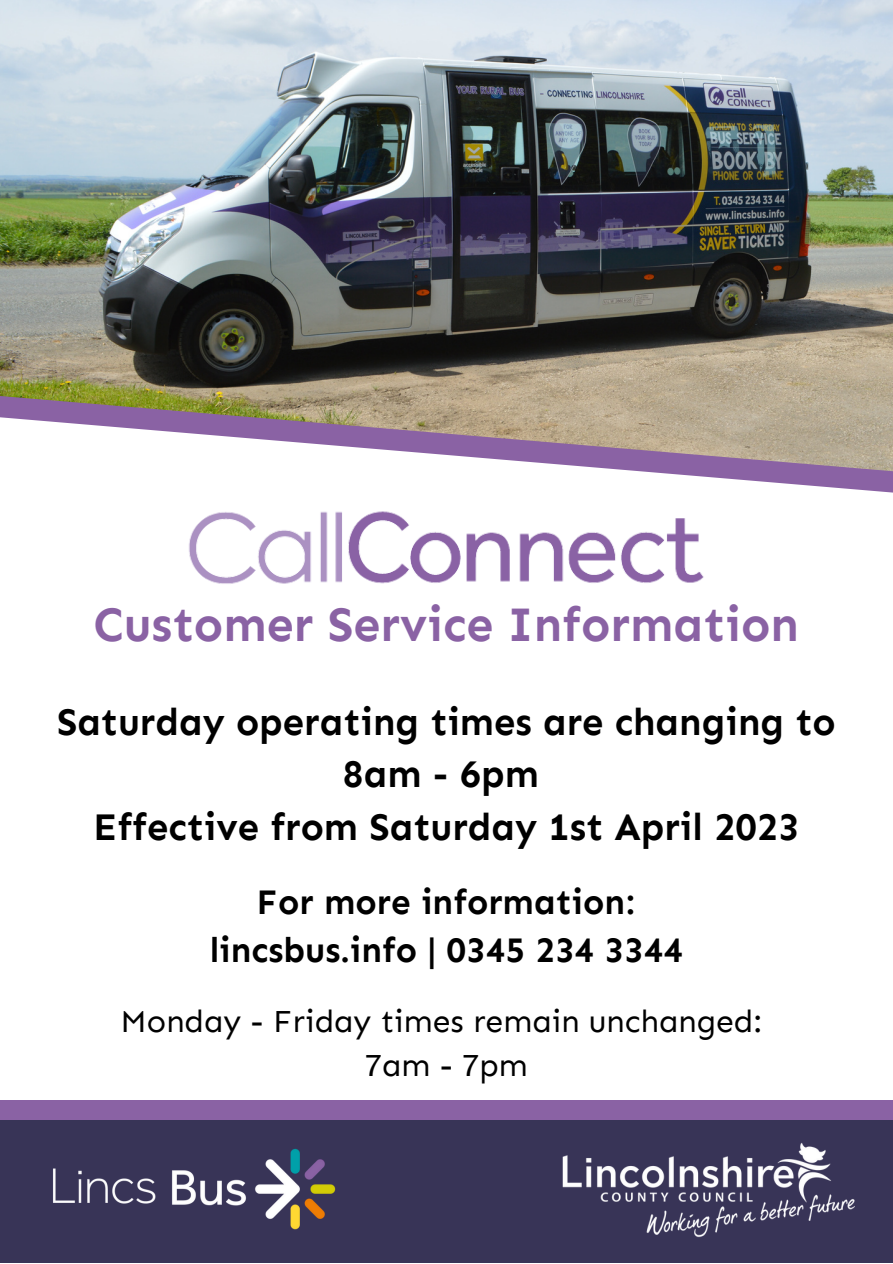
<style>
.page{position:relative;width:893px;height:1264px;background:#fff}
.page>*{position:absolute;margin:0;border:0;box-sizing:border-box;transform-origin:0 0}
.t1{font:700 48.15px "Sen";color:#8a62a4}
.t2{font:700 38.1px/52.7px "Sen";color:#000;text-align:center}
.t3{font:700 34.95px/48.3px "Sen";color:#000;text-align:center}
.t4{font:31.95px/43.8px "Sen";color:#000;text-align:center}
</style>
<div class="page">
<img style="left:0;top:0;width:892px;height:365px">
<svg style="left:0;top:365px;width:892px;height:22px;background:#8c826b"></svg>
<svg style="left:0;top:387px;width:892px;height:106px"></svg>
<div style="left:0;top:1099px;width:892px;height:163px;background:#8a62a4"></div>
<img style="left:42px;top:471px;width:807px;height:113px">
<div style="left:0;top:1119px;width:892px;height:143px;background:#383457"></div>
<img style="left:562px;top:1142px;width:293px;height:96px">
<img style="left:17px;top:1099px;width:359px;height:131px">
<p class="t1" style="left:93px;top:595px;width:707px">Customer Service Information</p>
<p class="t2" style="left:57px;top:695px;width:780px">Saturday operating times are changing to<br>8am - 6pm<br>Effective from Saturday 1st April 2023</p>
<p class="t3" style="left:210px;top:877px;width:475px">For more information: lincsbus.info | 0345 234 3344</p>
<p class="t4" style="left:121px;top:999px;width:643px">Monday - Friday times remain unchanged:<br>7am - 7pm</p>
</div>
